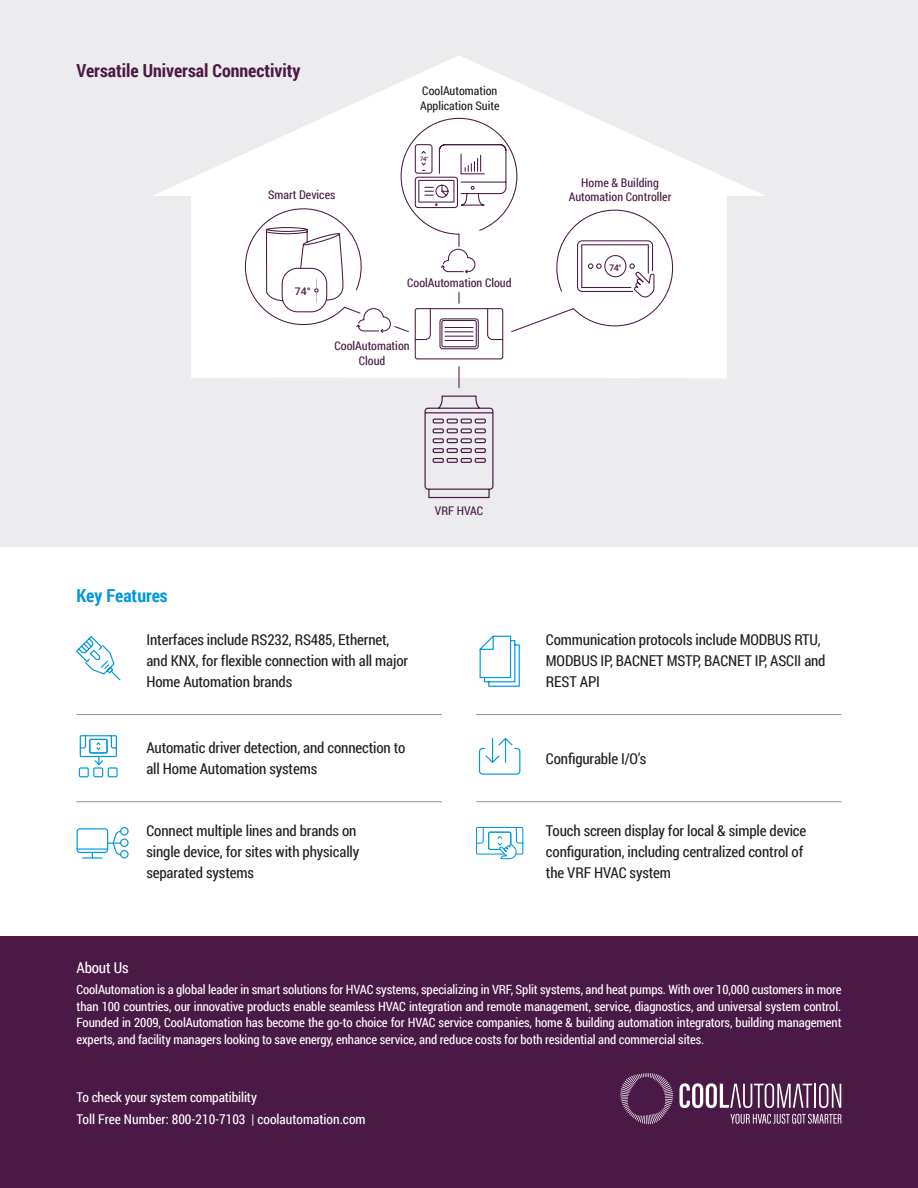
<style>
.page{position:relative;width:918px;height:1188px;background:#fff}
.page>*{position:absolute;margin:0;border:0;box-sizing:border-box;transform-origin:0 0}
.benefits_title{font:700 18px "Roboto Condensed";color:#4a1945}
.benefits_title-2{font:700 18px "Roboto Condensed";color:#09d}
.Txt_10{font:15px/21px "Roboto Condensed";letter-spacing:-.01em;color:#231f20}
.About_Header{font:15px "Roboto Condensed";letter-spacing:-.01em;color:#fff}
.benefits_bullets{font:13.5px "Roboto Condensed";letter-spacing:-.005em;color:#fff}
.About{font:12.75px/16.5px "Roboto Condensed";letter-spacing:-.01em;color:#fff;text-align:justify}
.t1{font:12px/14.4px "Roboto Condensed";color:#4a1945;text-align:center}
.t2{font:12px "Roboto Condensed";color:#231f20}
.t3{font:500 10.5px "Roboto";color:#4a1945}
.t4{font:500 9px "Roboto";color:#4a1945}
.t5{font:500 6px "Roboto";color:#4a1945}
</style>
<div class="page">
<div style="left:0;top:0;width:918px;height:547px;background:#ececee"></div>
<svg style="left:153px;top:56px;width:612px;height:322px"></svg>
<svg style="left:479px;top:635px;width:41px;height:52px"></svg>
<svg style="left:76px;top:636px;width:45px;height:45px"></svg>
<svg style="left:78px;top:735px;width:40px;height:43px"></svg>
<svg style="left:476px;top:826px;width:48px;height:34px"></svg>
<div style="left:479px;top:748px;width:41px;height:27px;border:1px solid #09d;border-radius:3px"></div>
<svg style="left:484px;top:738px;width:30px;height:25px"></svg>
<div style="left:120px;top:838px;width:9px;height:9px;border:1px solid #09d;border-radius:50%"></div>
<div style="left:120px;top:827px;width:9px;height:8px;border:1px solid #09d;border-radius:50%"></div>
<div style="left:120px;top:850px;width:9px;height:9px;border:1px solid #09d;border-radius:50%"></div>
<svg style="left:108px;top:830px;width:14px;height:26px"></svg>
<div style="left:77px;top:828px;width:31px;height:25px;border:1px solid #09d;border-radius:3px"></div>
<hr style="left:77px;top:848px;width:31px;height:2px;background:#09d">
<svg style="left:83px;top:852px;width:19px;height:7px"></svg>
<div style="left:0;top:936px;width:918px;height:252px;background:#4a1945"></div>
<hr style="left:458px;top:367px;width:2px;height:21px;background:#4a1945">
<div style="left:415px;top:308px;width:88px;height:51px;border:1px solid #4a1945;border-radius:2px"></div>
<div style="left:439px;top:318px;width:40px;height:31px;border:1px solid #4a1945;border-radius:3px"></div>
<div style="left:441px;top:320px;width:36px;height:27px;border:1px solid #4a1945;border-radius:2px"></div>
<svg style="left:424px;top:395px;width:70px;height:104px"></svg>
<hr style="left:77px;top:801px;width:365px;height:1px;background:#939598">
<hr style="left:476px;top:801px;width:365px;height:1px;background:#939598">
<hr style="left:77px;top:714px;width:365px;height:1px;background:#939598">
<hr style="left:476px;top:714px;width:365px;height:1px;background:#939598">
<hr style="left:814px;top:1084px;width:2px;height:24px;background:#fff">
<svg style="left:819px;top:1083px;width:22px;height:25px"></svg>
<svg style="left:680px;top:1083px;width:132px;height:25px"></svg>
<svg style="left:620px;top:1073px;width:53px;height:51px"></svg>
<svg style="left:730px;top:1114px;width:111px;height:10px"></svg>
<svg style="left:265px;top:341px;width:78px;height:462px"></svg>
<svg style="left:238px;top:117px;width:442px;height:224px"></svg>
<p class="benefits_title" style="left:77px;top:58px;width:226px">Versatile Universal Connectivity</p>
<p class="t1" style="left:268px;top:188px;width:69px">Smart Devices</p>
<p class="t3" style="left:295px;top:284px;width:17px">74°</p>
<p class="t2" style="left:422px;top:83px;width:77px">CoolAutomation</p>
<p class="t2" style="left:420px;top:97px;width:81px">Application Suite</p>
<p class="t5" style="left:420px;top:154px;width:10px">74°</p>
<p class="t1" style="left:407px;top:275px;width:106px">CoolAutomation Cloud</p>
<p class="t1" style="left:335px;top:338px;width:77px">CoolAutomation<br>Cloud</p>
<p class="t1" style="left:569px;top:175px;width:104px">Home &amp; Building<br>Automation Controller</p>
<p class="t4" style="left:609px;top:261px;width:14px">74°</p>
<p class="t1" style="left:435px;top:503px;width:50px">VRF HVAC</p>
<p class="benefits_title-2" style="left:77px;top:583px;width:93px">Key Features</p>
<p class="Txt_10" style="left:146px;top:629px;width:263px">Interfaces include RS232, RS485, Ethernet, and KNX, for flexible connection with all major<br>Home Automation brands</p>
<p class="Txt_10" style="left:146px;top:737px;width:260px">Automatic driver detection, and connection to all Home Automation systems</p>
<p class="Txt_10" style="left:146px;top:820px;width:214px">Connect multiple lines and brands on single device, for sites with physically separated systems</p>
<p class="Txt_10" style="left:764px;top:629px;width:63px;text-indent:-218px">Communication protocols include MODBUS RTU, , ASCII and</p>
<p class="Txt_10" style="left:546px;top:650px;width:68px">MODBUS IP<br>REST API</p>
<p class="Txt_10" style="left:610px;top:650px;width:92px">, BACNET MSTP</p>
<p class="Txt_10" style="left:698px;top:650px;width:70px">, BACNET IP</p>
<p class="Txt_10" style="left:546px;top:747px;width:102px">Configurable s’O/I</p>
<p class="Txt_10" style="left:546px;top:820px;width:262px">Touch screen display for local &amp; simple device configuration, including centralized control of the VRF HVAC system</p>
<p class="About_Header" style="left:77px;top:958px;width:54px">About Us</p>
<p class="About" style="left:77px;top:981px;width:767px">CoolAutomation is a global leader in smart solutions for HVAC systems, specializing in VRF, Split systems, and heat pumps. With over 10,000 customers in more than 100 countries, our innovative products enable seamless HVAC integration and remote management, service, diagnostics, and universal system control.<br>Founded in 2009, CoolAutomation has become the go t o- choice for HVAC service companies, home &amp; building automation integrators, building management experts, and facility managers looking to save energy, enhance service, and reduce costs for both residential and commercial sites.</p>
<p class="benefits_bullets" style="left:77px;top:1088px;width:182px">To check your system compatibility</p>
<p class="benefits_bullets" style="left:77px;top:1110px;width:291px">Toll Free Number: 800-210-7103 | coolautomation.com</p>
</div>
